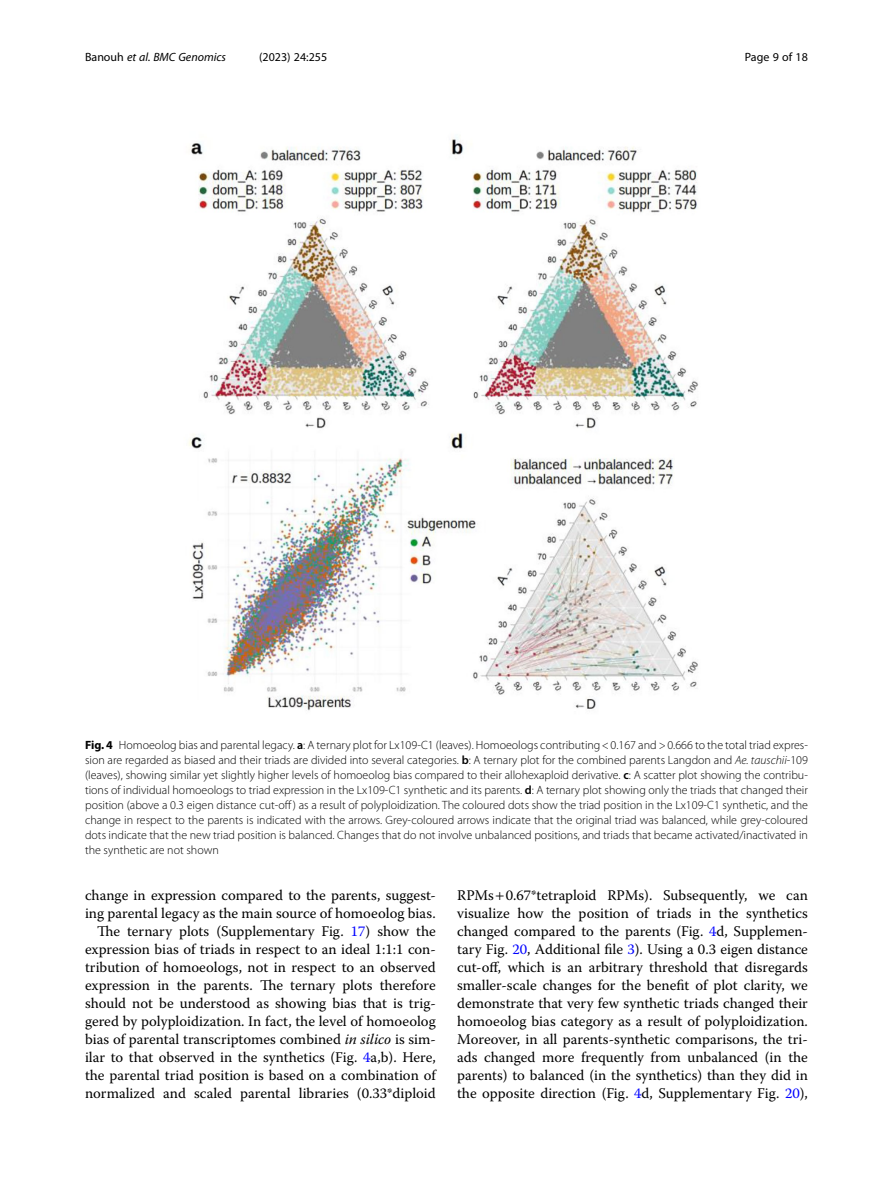
<style>
.page{position:relative;width:893px;height:1191px;background:#fff}
.page>*{position:absolute;margin:0;border:0;box-sizing:border-box;transform-origin:0 0}
.Body_Text_Indent{font:14.7px/18px "Warnock Pro";color:#000;text-align:justify}
.Figure_Caption{font:300 12px/15px "Myriad Pro";color:#000;text-align:justify}
.t1{font:italic 12px "Myriad Pro";color:#000}
.t2{font:12px "Myriad Pro";color:#000}
.s1{font-style:normal}
.s2{font-weight:700}
.s3{font-weight:600}
.s4{font-style:italic}
.s5{color:#00f}
</style>
<div class="page">
<img style="left:188px;top:137px;width:511px;height:574px">
<p class="t1" style="left:85px;top:50px;width:143px"><span class="s1">Banouh</span> et al. BMC Genomics</p>
<p class="t2" style="left:259px;top:50px;width:70px">(2023) 24:255</p>
<p class="t2" style="left:745px;top:50px;width:65px">Page 9 of 18</p>
<p class="Figure_Caption" style="left:85px;top:737px;width:724px"><span class="s2">Fig. 4</span> Homoeolog bias and parental legacy. <span class="s3">a</span>: A ternary plot for Lx109-C1 (leaves). Homoeologs contributing&lt;0.167 and &gt;0.666 to the total triad expres&shy;sion are regarded as biased and their triads are divided into several categories. <span class="s3">b</span>: A ternary plot for the combined parents Langdon and <span class="s4">Ae. tauschii</span>-109 (leaves), showing similar yet slightly higher levels of homoeolog bias compared to their allohexaploid derivative. <span class="s3">c</span>: A scatter plot showing the contribu&shy;tions of individual homoeologs to triad expression in the Lx109-C1 synthetic and its parents. <span class="s3">d</span>: A ternary plot showing only the triads that changed their position (above a 0.3 eigen distance cut-off) as a result of polyploidization. The coloured dots show the triad position in the Lx109-C1 synthetic, and the change in respect to the parents is indicated with the arrows. Grey-coloured arrows indicate that the original triad was balanced, while grey-coloured dots indicate that the new triad position is balanced. Changes that do not involve unbalanced positions, and triads that became activated/inactivated in the synthetic are not shown</p>
<p class="Body_Text_Indent" style="left:85px;top:886px;width:352px">change in expression compared to the parents, suggest&shy;ing parental legacy as the main source of homoeolog bias.</p>
<p class="Body_Text_Indent" style="left:85px;top:922px;width:352px;text-indent:12px">The ternary plots (Supplementary Fig. <span class="s5">17</span>) show the expression bias of triads in respect to an ideal 1:1:1 con&shy;tribution of homoeologs, not in respect to an observed expression in the parents. The ternary plots therefore should not be understood as showing bias that is trig&shy;gered by polyploidization. In fact, the level of homoeolog bias of parental transcriptomes combined <span class="s4">in silico</span> is sim&shy;ilar to that observed in the synthetics (Fig. <span class="s5">4</span>a,b). Here, the parental triad position is based on a combination of normalized and scaled parental libraries (0.33*diploid</p>
<p class="Body_Text_Indent" style="left:457px;top:886px;width:352px">RPMs 0.67*tetraploid RPMs). Subsequently, we can visualize how the position of triads in the synthetics changed compared to the parents (Fig. <span class="s5">4</span>d, Supplemen&shy;tary Fig. <span class="s5">20</span>, Additional file <span class="s5">3</span>). Using a 0.3 eigen distance cut-off, which is an arbitrary threshold that disregards smaller-scale changes for the benefit of plot clarity, we demonstrate that very few synthetic triads changed their homoeolog bias category as a result of polyploidization.<br>Moreover, in all parents-synthetic comparisons, the tri&shy;ads changed more frequently from unbalanced (in the parents) to balanced (in the synthetics) than they did in the opposite direction (Fig. <span class="s5">4</span>d, Supplementary Fig. <span class="s5">20</span>),</p>
</div>
